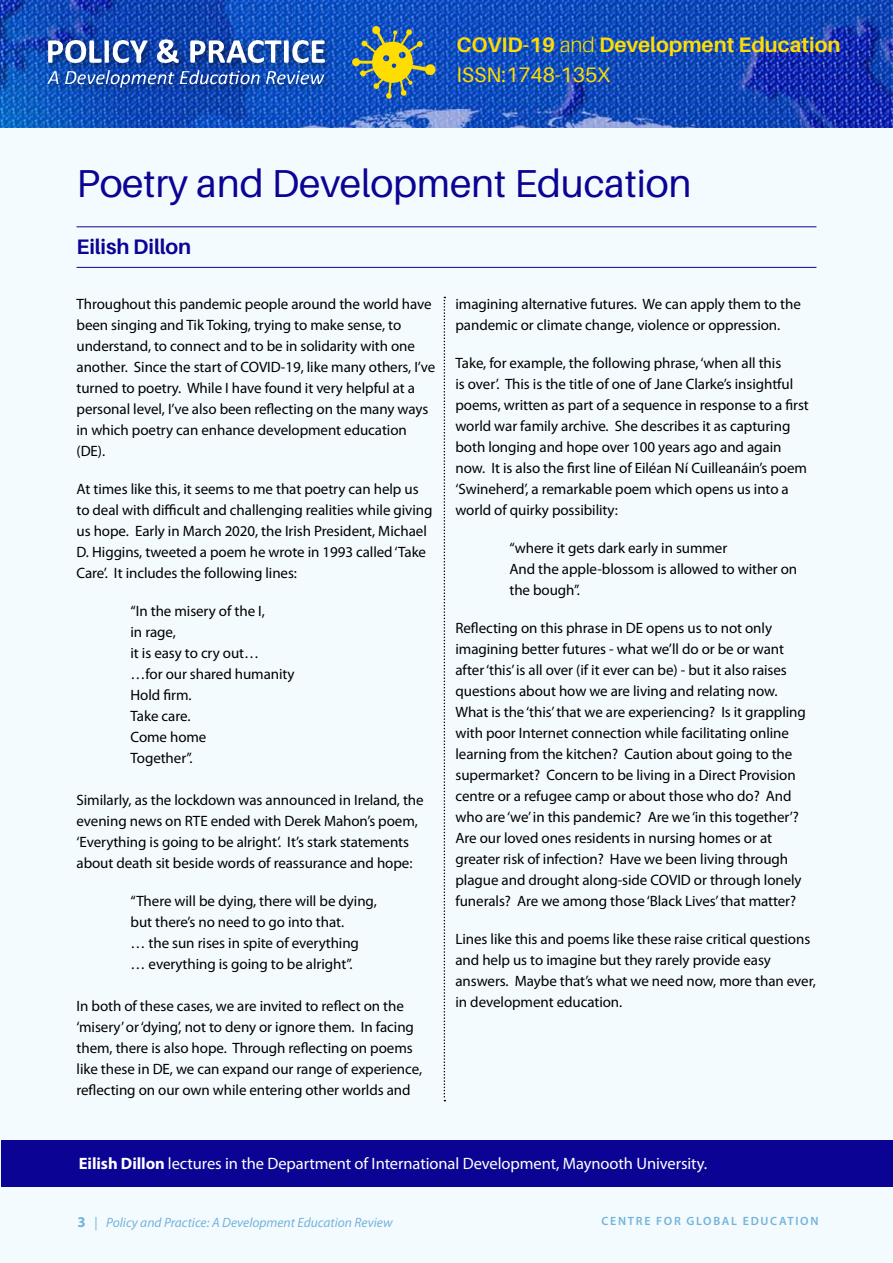
<style>
.page{position:relative;width:893px;height:1263px;background:#fff}
.page>*{position:absolute;margin:0;border:0;box-sizing:border-box;transform-origin:0 0}
.t1{font:39px "Aileron";letter-spacing:-.005em;color:#0b0394}
.t2{font:700 21px/30px "Aileron";color:#fd0}
.t3{font:700 21px "Aileron";letter-spacing:-.005em;color:#0b0394}
.t4{font:16.5px "Myriad Pro";letter-spacing:-.005em;color:#fff}
.t5{font:15px/21px "Myriad Pro";letter-spacing:-.005em;color:#000}
.t6{font:italic 13.5px "Myriad Pro";color:#72b4db}
.t7{font:600 12px "Myriad Pro";letter-spacing:.14em;color:#72b4db}
.s1{font-weight:300}
.s2{font-weight:400}
.s3{font-weight:700}
.s4{font-weight:700;font-style:normal;font-size:15px}
.s5{font-style:normal}
</style>
<div class="page">
<div style="left:0;top:128px;width:893px;height:1135px;background:#f4fbfe"></div>
<img style="left:0;top:0;width:893px;height:128px">
<div style="left:44px;top:35px;width:291px;height:60px;background:#000;opacity:.55"></div>
<img style="left:39px;top:28px;width:295px;height:60px">
<img style="left:350px;top:20px;width:87px;height:87px">
<svg style="left:444px;top:297px;width:1px;height:804px"></svg>
<div style="left:1px;top:1140px;width:892px;height:46px;background:#0b0394"></div>
<hr style="left:77px;top:226px;width:739px;height:1px;background:#0b0394">
<hr style="left:77px;top:267px;width:739px;height:1px;background:#0b0394">
<h2 class="t2" style="left:456px;top:30px;width:386px">COVID-19 <span class="s1">and</span> Development Education<br><span class="s2">ISSN:1748-135X</span></h2>
<h1 class="t1" style="left:77px;top:162px;width:617px">Poetry and Development Education</h1>
<h2 class="t3" style="left:77px;top:235px;width:116px">Eilish Dillon</h2>
<p class="t5" style="left:77px;top:293px;width:360px">Throughout this pandemic people around the world have been singing and Tik Toking, trying to make sense, to understand, to connect and to be in solidarity with one another. Since the start of COVID-19, like many others, I’ve turned to poetry. While I have found it very helpful at a personal level, I’ve also been reflecting on the many ways in which poetry can enhance development education (DE).</p>
<p class="t5" style="left:77px;top:478px;width:357px">At times like this, it seems to me that poetry can help us to deal with difficult and challenging realities while giving us hope. Early in March 2020, the Irish President, Michael D. Higgins, tweeted a poem he wrote in 1993 called ‘Take Care’. It includes the following lines:</p>
<p class="t5" style="left:131px;top:600px;width:166px">“In the misery of the I,<br>in rage,<br>it is easy to cry out… …for our shared humanity<br>Hold firm.<br>Take care.<br>Come home<br>Together”.</p>
<p class="t5" style="left:77px;top:789px;width:349px">Similarly, as the lockdown was announced in Ireland, the evening news on RTE ended with Derek Mahon’s poem, ‘Everything is going to be alright’. It’s stark statements about death sit beside words of reassurance and hope:</p>
<p class="t5" style="left:131px;top:890px;width:248px">“There will be dying, there will be dying, but there’s no need to go into that.<br>… the sun rises in spite of everything … everything is going to be alright”.</p>
<p class="t5" style="left:77px;top:995px;width:347px">In both of these cases, we are invited to reflect on the ‘misery’ or ‘dying’, not to deny or ignore them. In facing them, there is also hope. Through reflecting on poems like these in DE, we can expand our range of experience, reflecting on our own while entering other worlds and</p>
<p class="t5" style="left:455px;top:293px;width:347px">imagining alternative futures. We can apply them to the pandemic or climate change, violence or oppression.</p>
<p class="t5" style="left:455px;top:352px;width:355px">Take, for example, the following phrase, ‘when all this<br>is over’. This is the title of one of Jane Clarke’s insightful poems, written as part of a sequence in response to a first world war family archive. She describes it as capturing both longing and hope over 100 years ago and again now. It is also the first line of Eiléan Ní Cuilleanáin’s poem ‘Swineherd’, a remarkable poem which opens us into a world of quirky possibility:</p>
<p class="t5" style="left:509px;top:537px;width:289px">“where it gets dark early in summer<br>And the apple-blossom is allowed to wither on the bough”.</p>
<p class="t5" style="left:455px;top:617px;width:352px">Reflecting on this phrase in DE opens us to not only imagining better futures - what we’ll do or be or want after ‘this’ is all over (if it ever can be) - but it also raises questions about how we are living and relating now.<br>What is the ‘this’ that we are experiencing? Is it grappling with poor Internet connection while facilitating online learning from the kitchen? Caution about going to the supermarket? Concern to be living in a Direct Provision centre or a refugee camp or about those who do? And who are ‘we’ in this pandemic? Are we ‘in this together’?<br>Are our loved ones residents in nursing homes or at greater risk of infection? Have we been living through plague and drought along-side COVID or through lonely funerals? Are we among those ‘Black Lives’ that matter?</p>
<p class="t5" style="left:455px;top:928px;width:362px">Lines like this and poems like these raise critical questions and help us to imagine but they rarely provide easy answers. Maybe that’s what we need now, more than ever, in development education.</p>
<p class="t4" style="left:79px;top:1153px;width:630px"><span class="s3">Eilish Dillon</span> lectures in the Department of International Development, Maynooth University.</p>
<p class="t6" style="left:78px;top:1214px;width:316px"><span class="s4">3</span> <span class="s5">|</span> Policy and Practice: A Development Education Review</p>
<p class="t7" style="left:601px;top:1213px;width:218px">CENTRE FOR GLOBAL EDUCATION</p>
</div>
